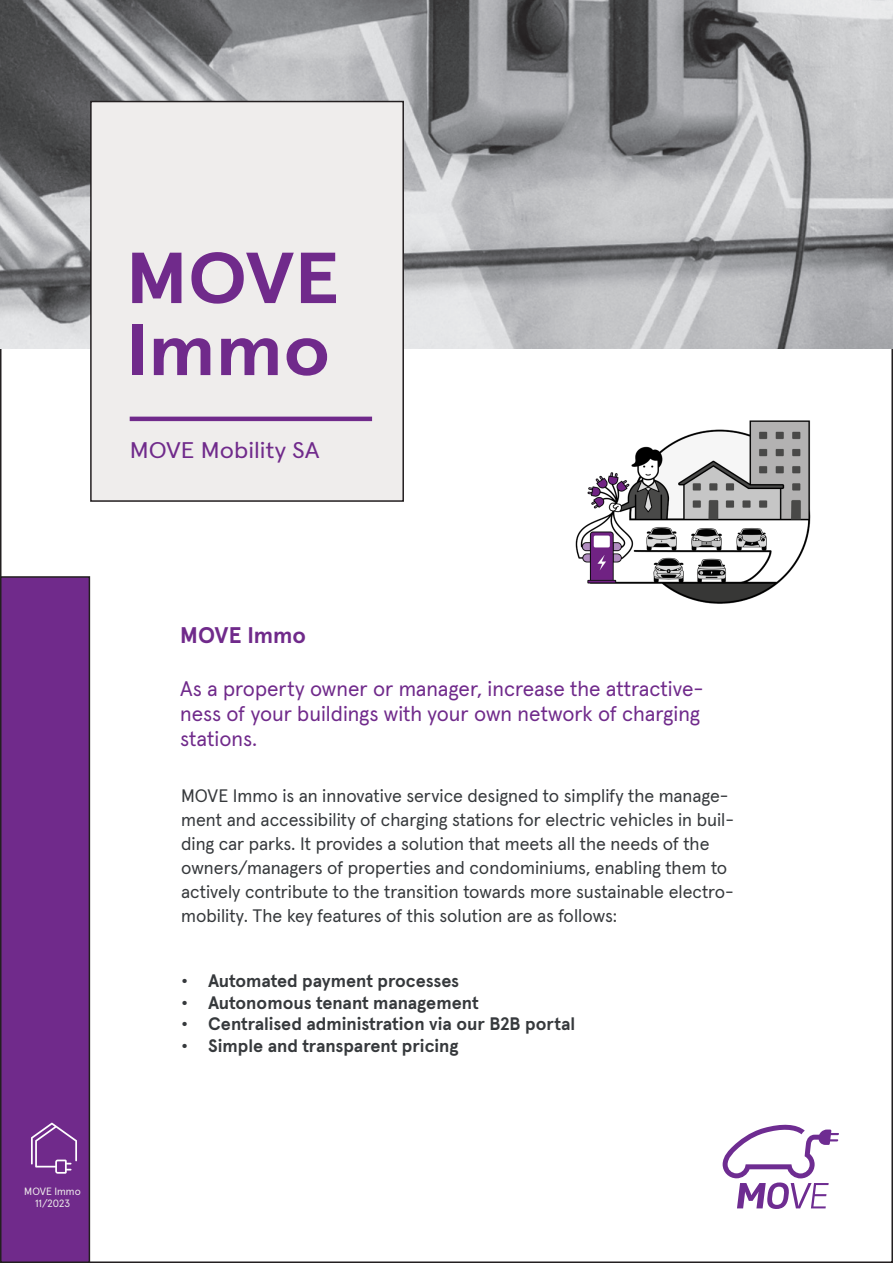
<style>
.page{position:relative;width:893px;height:1263px;background:#fff}
.page>*{position:absolute;margin:0;border:0;box-sizing:border-box;transform-origin:0 0}
.t1{font:700 72px/72px "Apercu";color:#702a8b;scale:1.1 1}
.t2{font:22.5px "Apercu";color:#702a8b;scale:1.1 1}
.t3{font:700 22.5px "Apercu";color:#702a8b}
.t4{font:21px/25.2px "Apercu";color:#702a8b}
.t5{font:18px/24px "Apercu";color:#36393c}
.t6{font:700 18px "Apercu";letter-spacing:-.005em;color:#36393c}
.t7{font:10.5px "Apercu";color:#efedec}
</style>
<div class="page">
<img style="left:575px;top:420px;width:236px;height:184px">
<img style="left:0;top:0;width:893px;height:349px">
<div style="left:91px;top:102px;width:312px;height:399px;background:#efedec"></div>
<div style="left:90px;top:101px;width:314px;height:401px;border:2px solid #231f20"></div>
<hr style="left:130px;top:417px;width:242px;height:4px;background:#702a8b">
<div style="left:1px;top:577px;width:88px;height:685px;background:#702a8b"></div>
<div style="left:0;top:576px;width:90px;height:687px;border:2px solid #231f20"></div>
<svg style="left:723px;top:1124px;width:116px;height:85px"></svg>
<svg style="left:31px;top:1122px;width:46px;height:52px"></svg>
<p class="t1" style="left:126px;top:236px;width:196px">MOVE<br>Immo</p>
<p class="t2" style="left:130px;top:432px;width:174px">MOVE Mobility SA</p>
<p class="t7" style="left:24px;top:1183px;width:58px">MOVE Immo</p>
<p class="t7" style="left:35px;top:1195px;width:36px">11/2023</p>
<p class="t3" style="left:180px;top:617px;width:127px">MOVE Immo</p>
<p class="t4" style="left:180px;top:674px;width:525px">As a property owner or manager, increase the attractive&shy;ness of your buildings with your own network of charging stations.</p>
<p class="t5" style="left:181px;top:782px;width:554px">MOVE Immo is an innovative service designed to simplify the manage&shy;ment and accessibility of charging stations for electric vehicles in buil&shy;ding car parks. It provides a solution that meets all the needs of the owners/managers of properties and condominiums, enabling them to actively contribute to the transition towards more sustainable electro&shy;mobility. The key features of this solution are as follows:</p>
<p class="t6" style="left:181px;top:967px;width:280px">• Automated payment processes</p>
<p class="t6" style="left:181px;top:988px;width:299px">• Autonomous tenant management</p>
<p class="t6" style="left:181px;top:1010px;width:396px">• Centralised administration via our B2B portal</p>
<p class="t6" style="left:181px;top:1031px;width:279px">• Simple and transparent pricing</p>
</div>
